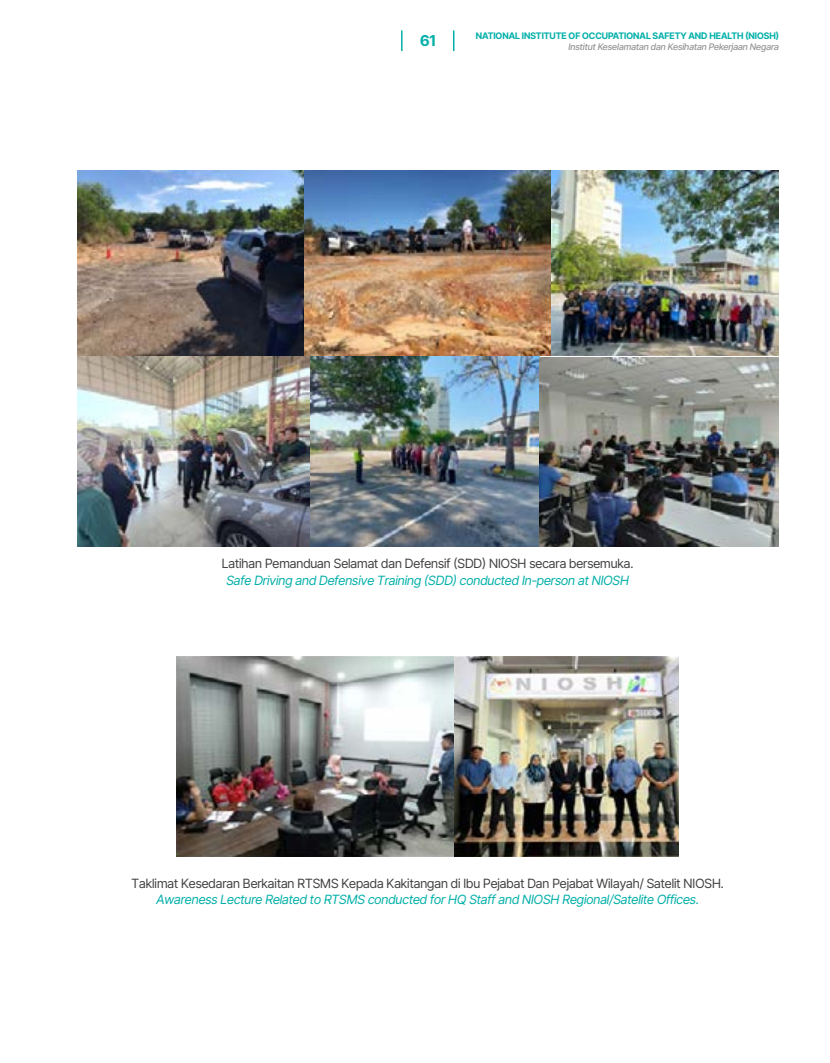
<style>
.page{position:relative;width:830px;height:1063px;background:#fff}
.page>*{position:absolute;margin:0;border:0;box-sizing:border-box;transform-origin:0 0}
.t1{font:700 15px "Inter Tight";color:#03b0a9}
.t2{font:12.75px "Inter Tight";color:#414042}
.t3{font:italic 12.75px "Inter Tight";color:#03b0a9}
.t4{font:700 9px "Inter Tight";color:#03b0a9}
.t5{font:italic 500 9px "Inter Tight";color:#939598}
</style>
<div class="page">
<img style="left:77px;top:171px;width:227px;height:185px">
<img style="left:304px;top:171px;width:474px;height:185px">
<img style="left:77px;top:356px;width:701px;height:190px">
<img style="left:176px;top:656px;width:502px;height:200px">
<svg style="left:453px;top:30px;width:1px;height:21px"></svg>
<svg style="left:401px;top:30px;width:1px;height:21px"></svg>
<p class="t1" style="left:420px;top:29px;width:17px">61</p>
<p class="t4" style="left:475px;top:29px;width:304px">NATIONAL INSTITUTE OF OCCUPATIONAL SAFETY AND HEALTH (NIOSH)</p>
<p class="t5" style="left:568px;top:40px;width:212px">Institut Keselamatan dan Kesihatan Pekerjaan Negara</p>
<p class="t2" style="left:222px;top:554px;width:413px">Latihan Pemanduan Selamat dan Defensif (SDD) NIOSH secara bersemuka.</p>
<p class="t3" style="left:226px;top:571px;width:404px">Safe Driving and Defensive Training (SDD) conducted In-person at NIOSH</p>
<p class="t2" style="left:131px;top:874px;width:593px">Taklimat Kesedaran Berkaitan RTSMS Kepada Kakitangan di Ibu Pejabat Dan Pejabat Wilayah/ Satelit NIOSH.</p>
<p class="t3" style="left:156px;top:890px;width:544px">Awareness Lecture Related to RTSMS conducted for HQ Staff and NIOSH Regional/Satelite Offices.</p>
</div>
